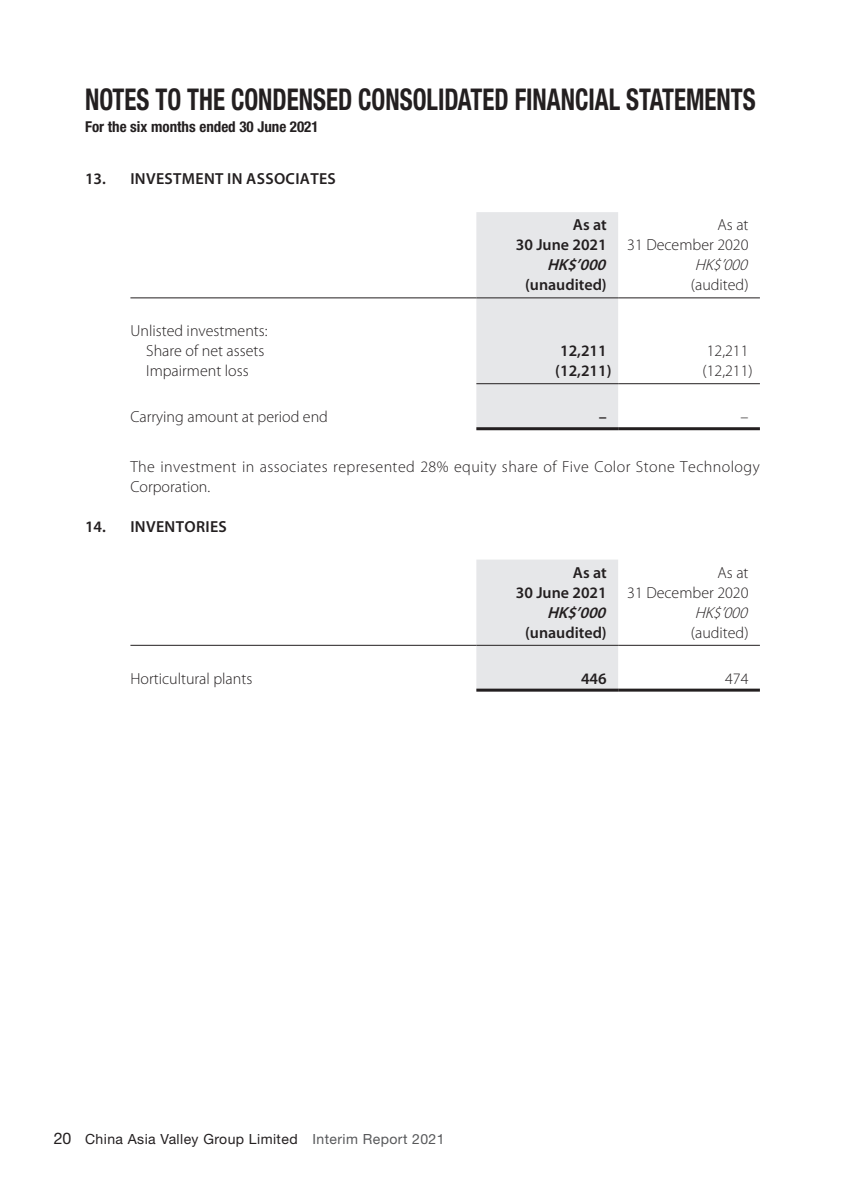
<style>
.page{position:relative;width:845px;height:1191px;background:#fff}
.page>*{position:absolute;margin:0;border:0;box-sizing:border-box;transform-origin:0 0}
.t1{font:700 condensed 30px "Helvetica Neue LT Std";color:#231f20;scale:.83 1}
.t2{font:300 16px/20px "Myriad Pro";color:#231f20;text-align:right}
.t3{font:300 16px/20px "Myriad Pro";letter-spacing:.025em;color:#231f20}
.t4{font:600 16px/20px "Myriad Pro";color:#231f20;text-align:right}
.t5{font:600 16px "Myriad Pro";letter-spacing:.02em;color:#231f20}
.t6{font:italic 600 16px "Myriad Pro";color:#231f20}
.t7{font:italic 300 16px "Myriad Pro";color:#231f20}
.t8{font:16px "Helvetica Neue LT Std";color:#231f20}
.t9{font:700 condensed 15px "Helvetica Neue LT Std";color:#231f20}
.t10{font:14px "Helvetica Neue LT Std";letter-spacing:.03em;color:#231f20}
.s1{color:#57585a}
</style>
<div class="page">
<div style="left:476px;top:212px;width:142px;height:215px;background:#e6e7e9"></div>
<hr style="left:130px;top:297px;width:346px;height:1px;background:#231f20">
<hr style="left:476px;top:297px;width:142px;height:1px;background:#231f20">
<hr style="left:618px;top:297px;width:142px;height:1px;background:#231f20">
<hr style="left:476px;top:383px;width:142px;height:1px;background:#231f20">
<hr style="left:618px;top:383px;width:142px;height:1px;background:#231f20">
<hr style="left:476px;top:427px;width:142px;height:3px;background:#231f20">
<hr style="left:618px;top:427px;width:142px;height:3px;background:#231f20">
<div style="left:476px;top:559px;width:142px;height:129px;background:#e6e7e9"></div>
<hr style="left:130px;top:645px;width:346px;height:1px;background:#231f20">
<hr style="left:476px;top:645px;width:142px;height:1px;background:#231f20">
<hr style="left:618px;top:645px;width:142px;height:1px;background:#231f20">
<hr style="left:476px;top:688px;width:142px;height:3px;background:#231f20">
<hr style="left:618px;top:688px;width:142px;height:3px;background:#231f20">
<h1 class="t1" style="left:85px;top:81px;width:809px">NOTES TO THE CONDENSED CONSOLIDATED FINANCIAL STATEMENTS</h1>
<p class="t9" style="left:85px;top:117px;width:235px">For the six months ended 30 June 2021</p>
<p class="t5" style="left:85px;top:169px;width:252px">13. INVESTMENT IN ASSOCIATES</p>
<p class="t2" style="left:130px;top:321px;width:139px">Unlisted investments:<br>Share of net assets</p>
<p class="t4" style="left:516px;top:214px;width:92px">As at<br>30 June 2021</p>
<p class="t2" style="left:627px;top:215px;width:123px">As at<br>31 December 2020</p>
<p class="t6" style="left:547px;top:254px;width:65px">HK$’000</p>
<p class="t7" style="left:695px;top:255px;width:59px">HK$’000</p>
<p class="t4" style="left:525px;top:274px;width:83px">(unaudited)</p>
<p class="t2" style="left:691px;top:275px;width:59px">(audited)</p>
<p class="t4" style="left:560px;top:340px;width:48px">12,211</p>
<p class="t2" style="left:707px;top:341px;width:43px">12,211</p>
<p class="t2" style="left:146px;top:361px;width:104px">Impairment loss</p>
<p class="t4" style="left:555px;top:360px;width:58px">(12,211)</p>
<p class="t2" style="left:702px;top:361px;width:52px">(12,211)</p>
<p class="t2" style="left:130px;top:407px;width:199px">Carrying amount at period end</p>
<p class="t4" style="left:599px;top:406px;width:9px">–</p>
<p class="t2" style="left:740px;top:407px;width:9px">–</p>
<p class="t3" style="left:130px;top:456px;width:631px">The investment in associates represented 28% equity share of Five Color Stone Technology<br>Corporation.</p>
<p class="t5" style="left:85px;top:516px;width:143px">14. INVENTORIES</p>
<p class="t4" style="left:516px;top:562px;width:92px">As at<br>30 June 2021</p>
<p class="t2" style="left:627px;top:562px;width:123px">As at<br>31 December 2020</p>
<p class="t6" style="left:547px;top:602px;width:65px">HK$’000</p>
<p class="t7" style="left:695px;top:602px;width:59px">HK$’000</p>
<p class="t4" style="left:525px;top:622px;width:83px">(unaudited)</p>
<p class="t2" style="left:691px;top:622px;width:59px">(audited)</p>
<p class="t2" style="left:130px;top:668px;width:123px">Horticultural plants</p>
<p class="t4" style="left:581px;top:668px;width:27px">446</p>
<p class="t2" style="left:725px;top:668px;width:25px">474</p>
<p class="t8" style="left:54px;top:1128px;width:19px">20</p>
<p class="t10" style="left:85px;top:1131px;width:361px">China Asia Valley Group Limited <span class="s1">Interim Report 2021</span></p>
</div>
